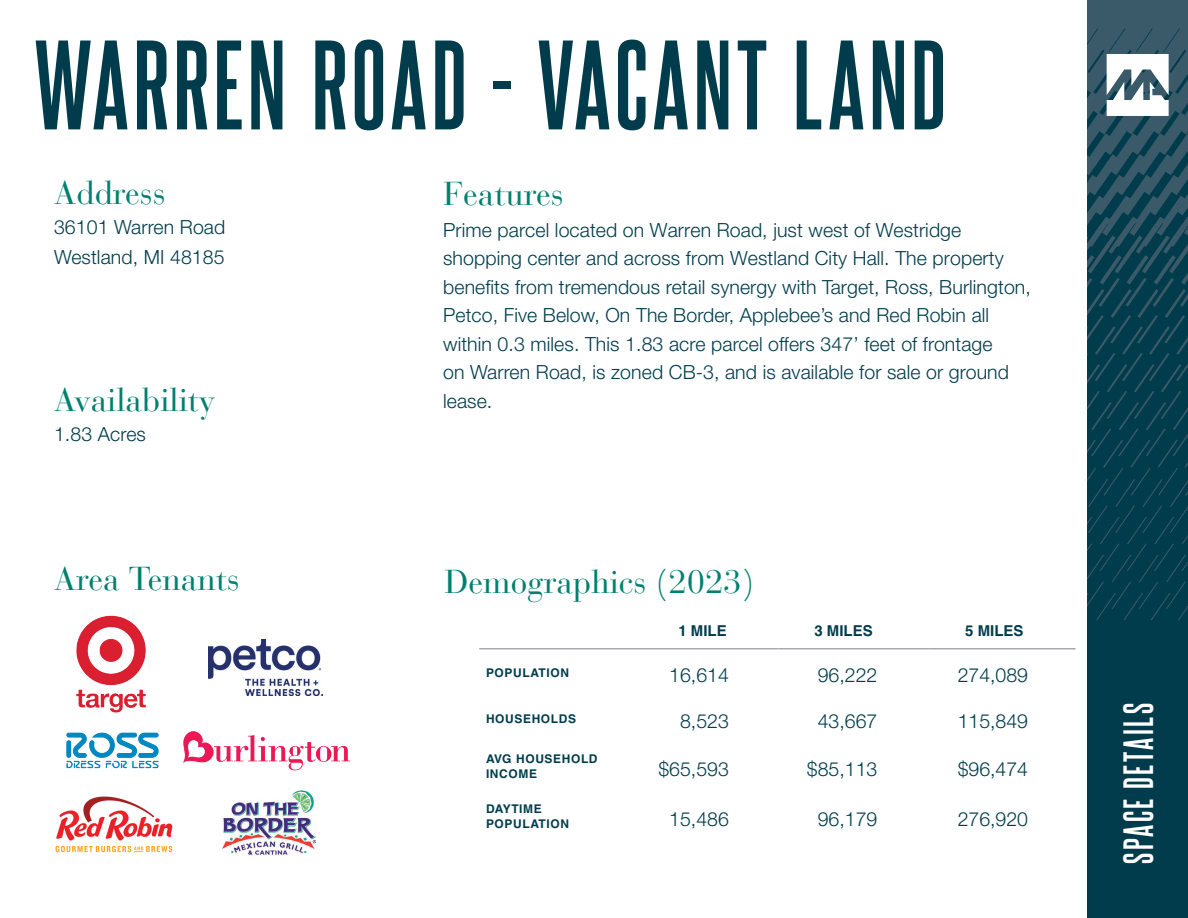
<style>
.page{position:relative;width:1188px;height:918px;background:#fff}
.page>*{position:absolute;margin:0;border:0;box-sizing:border-box;transform-origin:0 0}
.t1{font:700 108px "Steelfish Rg";letter-spacing:.04em;color:#003c4c}
.t2{font:700 36px "Steelfish Rg";letter-spacing:.065em;color:#fff}
.small_serif_subhead{font:33px "Bauer Bodoni LT";color:#00806f}
.small_serif_subhead-2{font:300 19.5px/28.5px "Helvetica Neue";letter-spacing:.005em;color:#003c4c}
.body_text_indent{font:300 19.5px "Helvetica Neue";color:#003c4c}
.t3{font:700 15px "Helvetica";color:#003c4c}
.t4{font:700 12px/14.4px "Helvetica";letter-spacing:.05em;color:#003c4c}
</style>
<div class="page">
<div style="left:1087px;top:0;width:101px;height:918px;background:#003c4c"></div>
<svg style="left:1087px;top:0;width:101px;height:621px"></svg>
<svg style="left:779px;top:649px;width:297px;height:1px"></svg>
<hr style="left:479px;top:648px;width:151px;height:1px;background:#a7a9ac">
<hr style="left:630px;top:648px;width:149px;height:1px;background:#a7a9ac">
<hr style="left:779px;top:648px;width:150px;height:1px;background:#a7a9ac">
<hr style="left:929px;top:648px;width:146px;height:1px;background:#a7a9ac">
<img style="left:76px;top:615px;width:70px;height:97px">
<img style="left:66px;top:712px;width:93px;height:57px">
<img style="left:183px;top:731px;width:167px;height:40px">
<img style="left:208px;top:639px;width:115px;height:56px">
<img style="left:56px;top:797px;width:116px;height:55px">
<img style="left:222px;top:790px;width:93px;height:66px">
<h1 class="t1" style="left:34px;top:19px;width:913px">WARREN ROAD - VACANT LAND</h1>
<p class="small_serif_subhead" style="left:54px;top:173px;width:113px">Address</p>
<p class="small_serif_subhead-2" style="left:54px;top:212px;width:173px">36101 Warren Road</p>
<p class="small_serif_subhead-2" style="left:54px;top:242px;width:172px">Westland, MI 48185</p>
<p class="small_serif_subhead" style="left:54px;top:380px;width:163px">Availability</p>
<p class="small_serif_subhead-2" style="left:54px;top:419px;width:93px">1.83 Acres</p>
<p class="small_serif_subhead" style="left:443px;top:174px;width:122px">Features</p>
<p class="small_serif_subhead-2" style="left:443px;top:214px;width:589px">Prime parcel located on Warren Road, just west of Westridge shopping center and across from Westland City Hall. The property benefits from tremendous retail synergy with Target, Ross, Burlington, Petco, Five Below, On The Border, Applebee’s and Red Robin all within 0.3 miles. This 1.83 acre parcel offers 347’ feet of frontage<br>on Warren Road, is zoned CB-3, and is available for sale or ground lease.</p>
<p class="small_serif_subhead" style="left:54px;top:559px;width:187px">Area Tenants</p>
<p class="small_serif_subhead" style="left:445px;top:562px;width:311px">Demographics (2023)</p>
<p class="t3" style="left:678px;top:622px;width:50px">1 MILE</p>
<p class="t3" style="left:814px;top:622px;width:60px">3 MILES</p>
<p class="t3" style="left:965px;top:622px;width:60px">5 MILES</p>
<p class="t4" style="left:486px;top:665px;width:84px">POPULATION</p>
<p class="body_text_indent" style="left:669px;top:659px;width:61px">16,614</p>
<p class="body_text_indent" style="left:818px;top:659px;width:61px">96,222</p>
<p class="body_text_indent" style="left:958px;top:659px;width:72px">274,089</p>
<p class="t4" style="left:486px;top:711px;width:92px">HOUSEHOLDS</p>
<p class="body_text_indent" style="left:680px;top:705px;width:50px">8,523</p>
<p class="body_text_indent" style="left:818px;top:705px;width:61px">43,667</p>
<p class="body_text_indent" style="left:958px;top:705px;width:72px">115,849</p>
<p class="t4" style="left:486px;top:752px;width:113px">AVG HOUSEHOLD<br>INCOME</p>
<p class="body_text_indent" style="left:658px;top:753px;width:72px">$65,593</p>
<p class="body_text_indent" style="left:807px;top:753px;width:72px">$85,113</p>
<p class="body_text_indent" style="left:958px;top:753px;width:72px">$96,474</p>
<p class="t4" style="left:486px;top:802px;width:84px">DAYTIME<br>POPULATION</p>
<p class="body_text_indent" style="left:669px;top:803px;width:61px">15,486</p>
<p class="body_text_indent" style="left:818px;top:803px;width:61px">96,179</p>
<p class="body_text_indent" style="left:958px;top:803px;width:72px">276,920</p>
<h2 class="t2" style="left:1116px;top:864px;width:162px;rotate:-90deg">SPACE DETAILS</h2>
</div>
